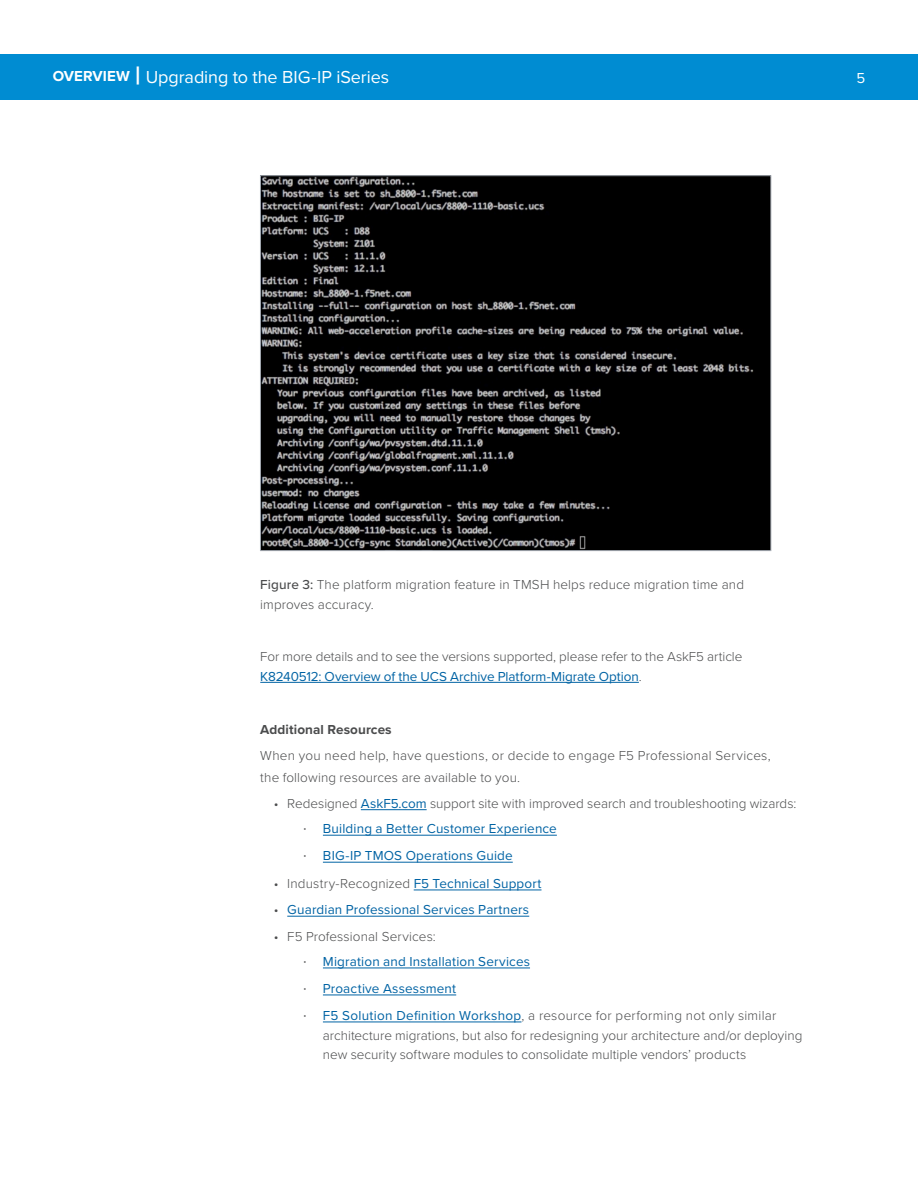
<style>
.page{position:relative;width:918px;height:1188px;background:#fff}
.page>*{position:absolute;margin:0;border:0;box-sizing:border-box;transform-origin:0 0}
.t1{font:18px "Proxima Nova";letter-spacing:-.005em;color:#fff}
.t2{font:15px "Proxima Nova";color:#fff}
.Body{font:300 13.5px/19.5px "Proxima Nova";color:#4b4c4d}
.t3{font:13.5px "Proxima Nova";letter-spacing:.01em;color:#0063a4}
.Body-2{font:300 13.5px/21.6px "Proxima Nova";letter-spacing:.02em;color:#4b4c4d}
.Figure_Body{font:300 13.5px/19.5px "Proxima Nova";letter-spacing:.01em;color:#4b4c4d}
.Section_Title{font:700 13.5px "Proxima Nova";letter-spacing:.01em;color:#4b4c4d}
.s1{font-weight:700;font-size:15px}
.s2{font-weight:700;font-size:25.5px}
.s3{font-weight:500}
.s4{font-weight:400;color:#0063a4}
.s5{font-weight:300;color:#4b4c4d}
</style>
<div class="page">
<div style="left:0;top:54px;width:918px;height:45px;background:#008cd2"></div>
<hr style="left:260px;top:682px;width:379px;height:1px;background:#0063a4">
<hr style="left:361px;top:809px;width:66px;height:1px;background:#0063a4">
<hr style="left:323px;top:835px;width:234px;height:1px;background:#0063a4">
<hr style="left:323px;top:862px;width:190px;height:1px;background:#0063a4">
<hr style="left:414px;top:890px;width:128px;height:1px;background:#0063a4">
<hr style="left:287px;top:916px;width:242px;height:1px;background:#0063a4">
<hr style="left:323px;top:968px;width:207px;height:1px;background:#0063a4">
<hr style="left:323px;top:995px;width:133px;height:1px;background:#0063a4">
<hr style="left:323px;top:1022px;width:198px;height:1px;background:#0063a4">
<img style="left:262px;top:178px;width:507px;height:371px">
<h1 class="t1" style="left:53px;top:63px;width:338px"><span class="s1">OVERVIEW</span> <span class="s2">|</span> Upgrading to the BIG-IP iSeries</h1>
<p class="t2" style="left:857px;top:66px;width:10px">5</p>
<p class="Figure_Body" style="left:260px;top:574px;width:485px"><span class="s3">Figure 3:</span> The platform migration feature in TMSH helps reduce migration time and improves accuracy.</p>
<p class="Body" style="left:260px;top:646px;width:484px">For more details and to see the versions supported, please refer to the AskF5 article<br><span class="s4">K8240512: Overview of the UCS Archive Platform-Migrate Option</span>.</p>
<p class="Section_Title" style="left:260px;top:719px;width:133px">Additional Resources</p>
<p class="Body-2" style="left:260px;top:744px;width:512px">When you need help, have questions, or decide to engage F5 Professional Services, the following resources are available to you.</p>
<p class="Body" style="left:274px;top:793px;width:524px">• Redesigned <span class="s4">AskF5.com</span> support site with improved search and troubleshooting wizards:</p>
<p class="t3" style="left:303px;top:819px;width:255px"><sup>•</sup> Building a Better Customer Experience</p>
<p class="t3" style="left:303px;top:846px;width:211px"><sup>•</sup> BIG-IP TMOS Operations Guide</p>
<p class="Body" style="left:274px;top:873px;width:269px">• Industry-Recognized <span class="s4">F5 Technical Support</span></p>
<p class="t3" style="left:274px;top:900px;width:257px"><span class="s5">•</span> Guardian Professional Services Partners</p>
<p class="Body" style="left:274px;top:926px;width:164px">• F5 Professional Services:</p>
<p class="t3" style="left:303px;top:952px;width:228px"><sup>•</sup> Migration and Installation Services</p>
<p class="t3" style="left:303px;top:979px;width:154px"><sup>•</sup> Proactive Assessment</p>
<p class="Body" style="left:323px;top:1005px;width:481px;text-indent:-19px"><sup>•</sup> <span class="s4">F5 Solution Definition Workshop</span>, a resource for performing not only similar architecture migrations, but also for redesigning your architecture and/or deploying new security software modules to consolidate multiple vendors’ products</p>
</div>
